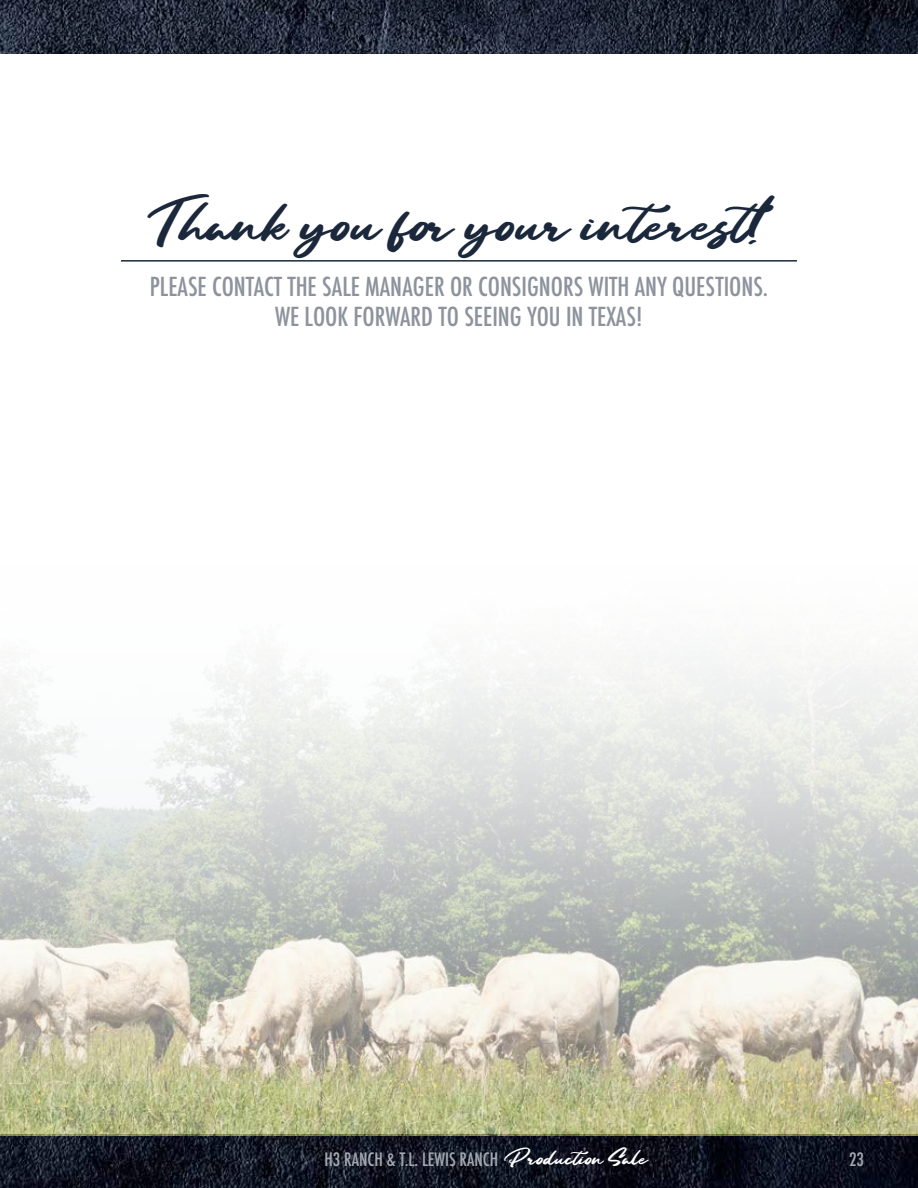
<style>
.page{position:relative;width:918px;height:1188px;background:#fff}
.page>*{position:absolute;margin:0;border:0;box-sizing:border-box;transform-origin:0 0}
.t1{font:33px "Sandiego";color:#1b283b}
.t2{font:500 condensed 25.5px/30.6px "Futura";color:#8d939d;text-align:center}
.t3{font:500 condensed 18px "Futura";color:#a4a9b1}
.s1{font-family:"Sandiego";font-weight:400;font-stretch:normal;font-size:12px;color:#fff}
</style>
<div class="page">
<img style="left:0;top:0;width:918px;height:1188px">
<div style="left:0;top:54px;width:918px;height:1080px;background:#fff"></div>
<img style="left:0;top:656px;width:918px;height:479px">
<hr style="left:121px;top:260px;width:676px;height:2px;background:#1b283b">
<p class="t1" style="left:148px;top:214px;width:635px">Thank you for your interest!</p>
<p class="t2" style="left:150px;top:271px;width:620px">PLEASE CONTACT THE SALE MANAGER OR CONSIGNORS WITH ANY QUESTIONS.<br>WE LOOK FORWARD TO SEEING YOU IN TEXAS!</p>
<p class="t3" style="left:325px;top:1148px;width:324px">H3 RANCH &amp; T.L. LEWIS RANCH <span class="s1">Production Sale</span></p>
<p class="t3" style="left:849px;top:1148px;width:16px">23</p>
</div>
